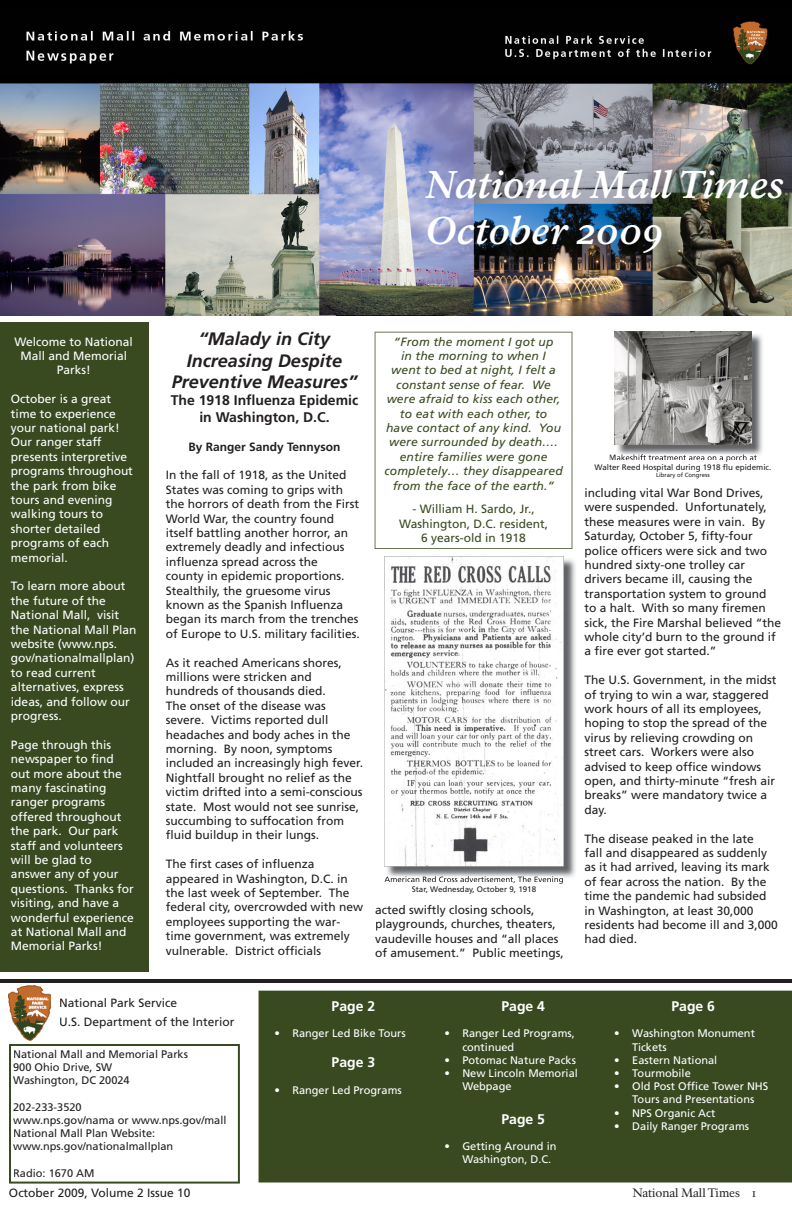
<style>
.page{position:relative;width:792px;height:1224px;background:#fff}
.page>*{position:absolute;margin:0;border:0;box-sizing:border-box;transform-origin:0 0}
.t1{font:italic 700 38px/45.6px "NPS Rawlinson";color:#fff}
.t2{font:italic 700 18px/21.6px "Frutiger";color:#231f20;text-align:center}
.t3{font:700 14px/16.8px "Frutiger";color:#231f20;text-align:center}
.t4{font:700 14px "Frutiger";color:#fff}
.t5{font:12px/14.4px "Frutiger";color:#231f20}
.t6{font:12px/14.4px "Frutiger";color:#fff}
.t7{font:italic 12px/14.4px "Frutiger";letter-spacing:.01em;color:#394a21;text-align:center}
.t8{font:12px/14.4px "Frutiger";color:#394a21;text-align:center}
.t9{font:700 12px "Frutiger";color:#231f20}
.t10{font:12px "NPS Rawlinson";letter-spacing:-.005em;color:#231f20}
.t11{font:11px/13.2px "Frutiger";color:#fff}
.t12{font:11px/13.2px "Frutiger";color:#231f20}
.t13{font:8px "Frutiger";color:#231f20}
.t14{font:6px "Frutiger";color:#231f20}
</style>
<div class="page">
<hr style="left:0;top:979px;width:792px;height:4px;background:#231f20">
<img style="left:9px;top:985px;width:42px;height:55px">
<div style="left:0;top:322px;width:148px;height:650px;background:#394a21"></div>
<svg style="left:9px;top:1044px;width:231px;height:140px"></svg>
<img style="left:0;top:0;width:791px;height:316px">
<img style="left:0;top:9px;width:791px;height:64px">
<div style="left:259px;top:991px;width:533px;height:192px;background:#394a21"></div>
<img style="left:387px;top:559px;width:189px;height:319px">
<img style="left:616px;top:333px;width:147px;height:123px">
<img style="left:615px;top:332px;width:136px;height:112px">
<img style="left:386px;top:876px;width:178px;height:5px">
<img style="left:616px;top:454px;width:141px;height:5px">
<img style="left:386px;top:591px;width:178px;height:276px">
<img style="left:385px;top:556px;width:179px;height:35px">
<svg style="left:375px;top:332px;width:197px;height:217px"></svg>
<h1 class="t1" style="left:425px;top:162px;width:361px">National Mall Times<br>October 2009</h1>
<p class="t6" style="left:15px;top:334px;width:120px;text-align:center">Welcome to National<br>Mall and Memorial<br>Parks!</p>
<p class="t6" style="left:11px;top:392px;width:124px">October is a great time to experience your national park!<br>Our ranger staff presents interpretive programs throughout the park from bike tours and evening walking tours to shorter detailed programs of each memorial.</p>
<p class="t6" style="left:11px;top:579px;width:127px">To learn more about the future of the<br>National Mall, visit the National Mall Plan website (www.nps. gov/nationalmallplan) to read current alternatives, express ideas, and follow our progress.</p>
<p class="t6" style="left:11px;top:737px;width:124px">Page through this newspaper to find out more about the many fascinating ranger programs offered throughout the park. Our park staff and volunteers will be glad to answer any of your questions. Thanks for visiting, and have a wonderful experience at National Mall and<br>Memorial Parks!</p>
<h2 class="t2" style="left:172px;top:328px;width:187px">“Malady in City<br>Increasing Despite<br>Preventive Measures”</h2>
<p class="t3" style="left:171px;top:392px;width:189px">The 1918 Influenza Epidemic in Washington, D.C.</p>
<p class="t9" style="left:188px;top:439px;width:154px">By Ranger Sandy Tennyson</p>
<p class="t5" style="left:166px;top:468px;width:196px">In the fall of 1918, as the United<br>States was coming to grips with the horrors of death from the First<br>World War, the country found itself battling another horror, an extremely deadly and infectious influenza spread across the<br>county in epidemic proportions.<br>Stealthily, the gruesome virus known as the Spanish Influenza began its march from the trenches of Europe to U.S. military facilities.</p>
<p class="t5" style="left:166px;top:655px;width:199px">As it reached Americans shores, millions were stricken and hundreds of thousands died.<br>The onset of the disease was severe. Victims reported dull headaches and body aches in the morning. By noon, symptoms included an increasingly high fever.<br>Nightfall brought no relief as the victim drifted into a semi-conscious state. Most would not see sunrise, succumbing to suffocation from fluid buildup in their lungs.</p>
<p class="t5" style="left:166px;top:857px;width:199px">The first cases of influenza appeared in Washington, D.C. in the last week of September. The federal city, overcrowded with new employees supporting the war&shy;time government, was extremely vulnerable. District officials</p>
<p class="t7" style="left:384px;top:334px;width:180px">“From the moment I got up<br>in the morning to when I<br>went to bed at night, I felt a constant sense of fear. We were afraid to kiss each other, to eat with each other, to<br>have contact of any kind. You were surrounded by death…. entire families were gone completely… they disappeared from the face of the earth.”</p>
<p class="t8" style="left:399px;top:502px;width:151px">- William H. Sardo, Jr.,<br>Washington, D.C. resident,<br>6 years-old in 1918</p>
<p class="t13" style="left:412px;top:884px;width:126px">Star, Wednesday, October 9, 1918</p>
<p class="t5" style="left:375px;top:903px;width:190px">acted swiftly closing schools, playgrounds, churches, theaters, vaudeville houses and “all places of amusement.” Public meetings,</p>
<p class="t13" style="left:595px;top:463px;width:178px">Walter Reed Hospital during 1918 flu epidemic.</p>
<p class="t14" style="left:656px;top:472px;width:55px">Library of Congress</p>
<p class="t5" style="left:584px;top:486px;width:198px">including vital War Bond Drives, were suspended. Unfortunately, these measures were in vain. By<br>Saturday, October 5, fifty-four police officers were sick and two hundred sixty-one trolley car drivers became ill, causing the transportation system to ground to a halt. With so many firemen sick, the Fire Marshal believed “the whole city’d burn to the ground if a fire ever got started.”</p>
<p class="t5" style="left:584px;top:673px;width:194px">The U.S. Government, in the midst of trying to win a war, staggered work hours of all its employees, hoping to stop the spread of the virus by relieving crowding on street cars. Workers were also advised to keep office windows open, and thirty-minute “fresh air breaks” were mandatory twice a day.</p>
<p class="t5" style="left:584px;top:831px;width:195px">The disease peaked in the late<br>fall and disappeared as suddenly as it had arrived, leaving its mark of fear across the nation. By the time the pandemic had subsided in Washington, at least 30,000 residents had become ill and 3,000 had died.</p>
<p class="t5" style="left:59px;top:993px;width:177px;line-height:18.9px">National Park Service<br>U.S. Department of the Interior</p>
<p class="t12" style="left:13px;top:1048px;width:176px">National Mall and Memorial Parks<br>900 Ohio Drive, SW<br>Washington, DC 20024</p>
<p class="t12" style="left:13px;top:1100px;width:215px">202-233-3520<br>www.nps.gov/nama or www.nps.gov/mall<br>National Mall Plan Website: www.nps.gov/nationalmallplan</p>
<p class="t12" style="left:13px;top:1166px;width:83px">Radio: 1670 AM</p>
<p class="t5" style="left:9px;top:1186px;width:183px">October 2009, Volume 2 Issue 10</p>
<p class="t4" style="left:332px;top:998px;width:45px">Page 2</p>
<p class="t11" style="left:274px;top:1027px;width:133px">• Ranger Led Bike Tours</p>
<p class="t4" style="left:332px;top:1054px;width:45px">Page 3</p>
<p class="t11" style="left:274px;top:1083px;width:129px">• Ranger Led Programs</p>
<p class="t4" style="left:502px;top:998px;width:45px">Page 4</p>
<p class="t11" style="left:462px;top:1027px;width:114px;text-indent:-18px">• Ranger Led Programs, continued</p>
<p class="t11" style="left:444px;top:1053px;width:133px">• Potomac Nature Packs</p>
<p class="t11" style="left:462px;top:1067px;width:117px;text-indent:-18px">• New Lincoln Memorial<br>Webpage</p>
<p class="t4" style="left:502px;top:1111px;width:45px">Page 5</p>
<p class="t11" style="left:462px;top:1140px;width:96px;text-indent:-18px">• Getting Around in<br>Washington, D.C.</p>
<p class="t4" style="left:672px;top:998px;width:45px">Page 6</p>
<p class="t11" style="left:632px;top:1027px;width:124px;text-indent:-18px">• Washington Monument<br>Tickets</p>
<p class="t11" style="left:614px;top:1053px;width:104px">• Eastern National</p>
<p class="t11" style="left:614px;top:1067px;width:78px">• Tourmobile</p>
<p class="t11" style="left:614px;top:1080px;width:156px;text-align:center">• Old Post Office Tower NHS<br>Tours and Presentations</p>
<p class="t11" style="left:614px;top:1106px;width:103px">• NPS Organic Act</p>
<p class="t11" style="left:614px;top:1119px;width:136px">• Daily Ranger Programs</p>
<p class="t10" style="left:632px;top:1186px;width:125px">National Mall Times 1</p>
</div>
